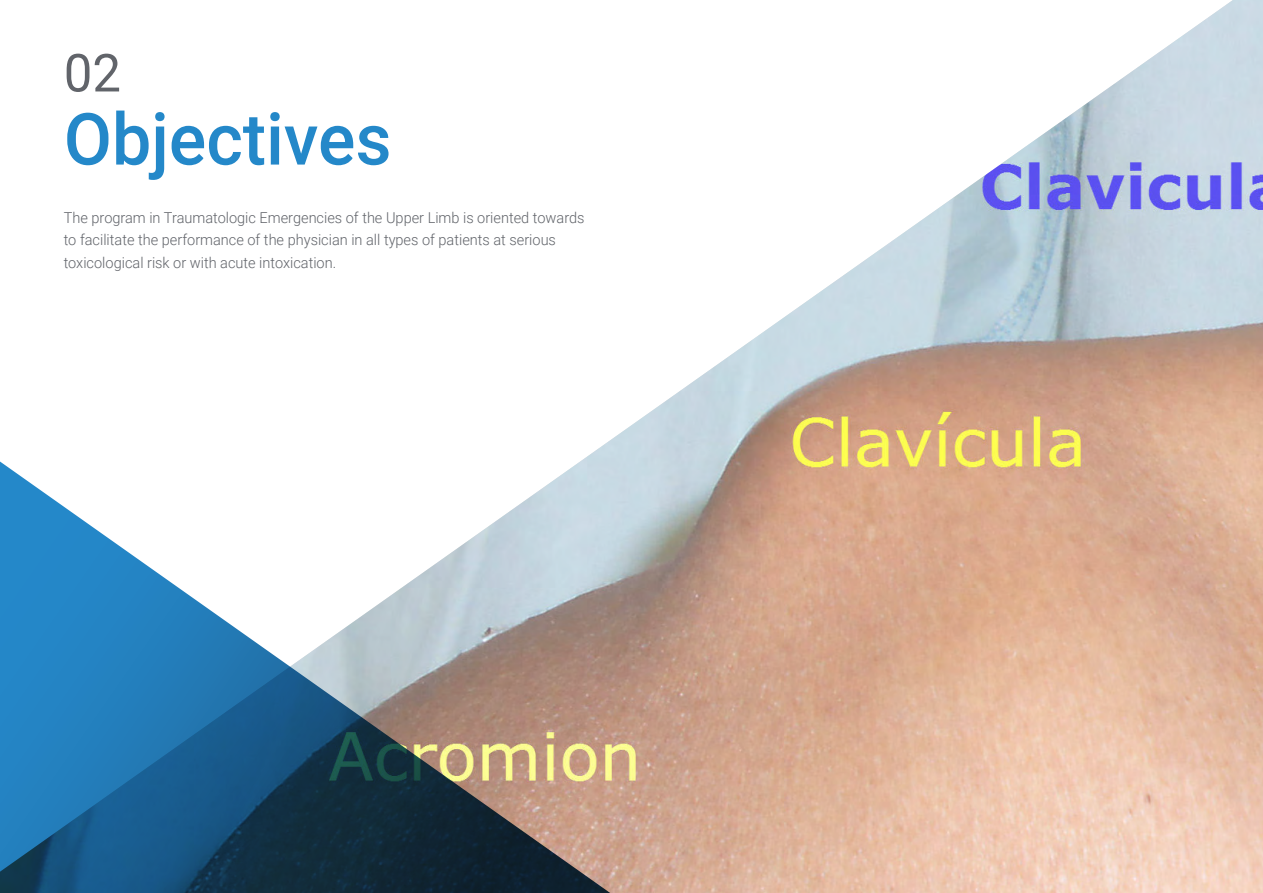
<style>
.page{position:relative;width:1263px;height:893px;background:#fff}
.page>*{position:absolute;margin:0;border:0;box-sizing:border-box;transform-origin:0 0}
.t1{font:500 72px "Roboto";color:#2488c9}
.t2{font:52.5px "Roboto";color:#61646a}
.t3{font:300 15px/22.5px "Roboto";color:#61646a}
</style>
<div class="page">
<img style="left:602px;top:0;width:661px;height:893px">
<svg style="left:0;top:446px;width:640px;height:447px"></svg>
<h2 class="t2" style="left:64px;top:36px;width:59px">02</h2>
<h1 class="t1" style="left:64px;top:89px;width:329px">Objectives</h1>
<p class="t3" style="left:64px;top:205px;width:522px">The program in Traumatologic Emergencies of the Upper Limb is oriented towards to facilitate the performance of the physician in all types of patients at serious toxicological risk or with acute intoxication.</p>
</div>
